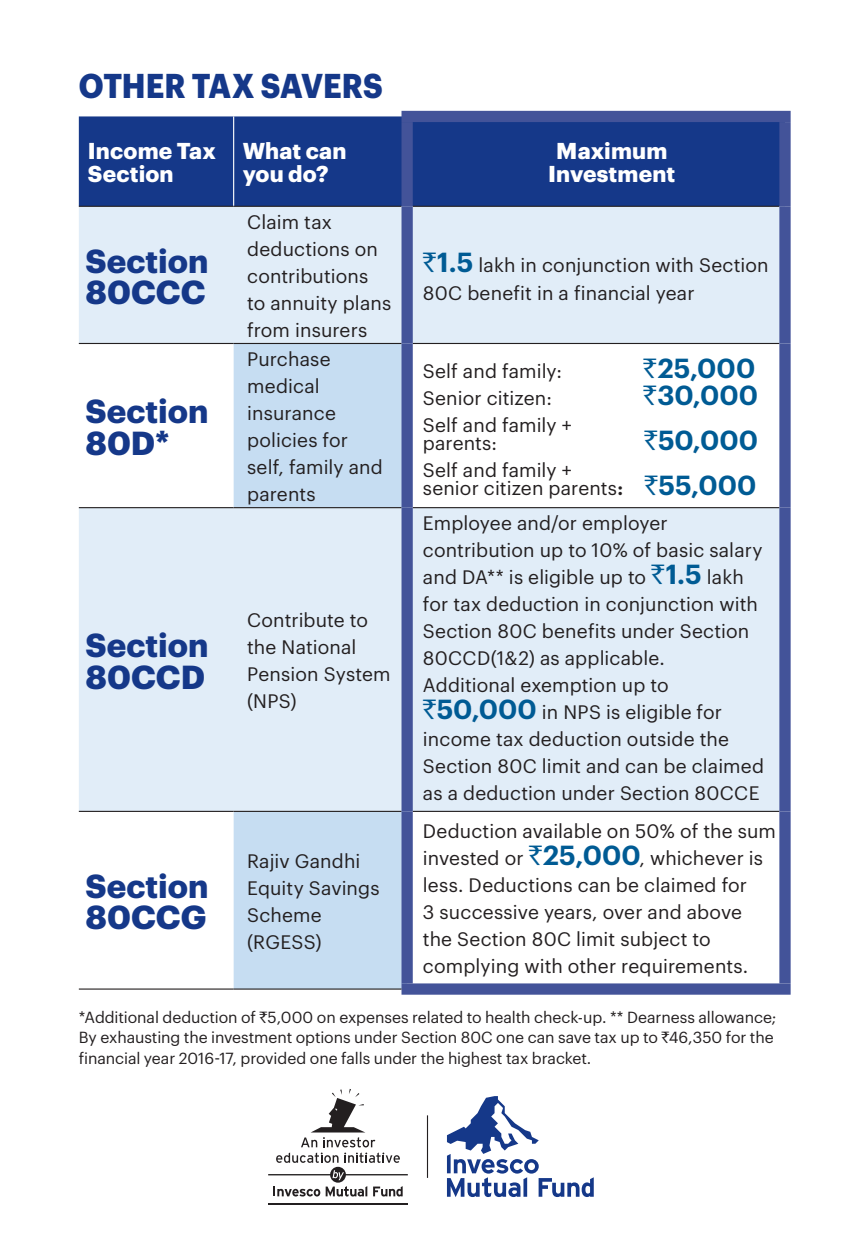
<style>
.page{position:relative;width:862px;height:1244px;background:#fff}
.page>*{position:absolute;margin:0;border:0;box-sizing:border-box;transform-origin:0 0}
.t1{font:700 33.75px "Graphik";color:#153889;scale:.9 1}
.t2{font:700 32.62px/31.5px "Graphik";color:#153889}
.t3{font:600 27px "Graphik";letter-spacing:.005em;color:#005b94}
.t4{font:700 22.5px/22.5px "Graphik";letter-spacing:.01em;color:#fff}
.t5{font:19.12px/27px "Graphik";letter-spacing:.01em;color:#231f20}
.t6{font:15.75px/20.2px "Graphik";letter-spacing:-.005em;color:#231f20}
.s1{font-family:"Rupee Foradian";font-size:27px;color:#005b94}
.s2{font-weight:600;font-size:27px;color:#005b94}
.s3{font-family:"Rupee Foradian";font-weight:400}
.s4{font-weight:600}
.s5{font-family:"Rupee Foradian"}
</style>
<div class="page">
<div style="left:79px;top:116px;width:699px;height:90px;background:#153889"></div>
<svg style="left:79px;top:207px;width:699px;height:604px;fill:#e1edf8"></svg>
<svg style="left:233px;top:344px;width:168px;height:644px;background:#d2e4f4"></svg>
<hr style="left:79px;top:507px;width:154px;height:1px;background:#231f20">
<hr style="left:233px;top:507px;width:168px;height:1px;background:#231f20">
<hr style="left:412px;top:507px;width:366px;height:1px;background:#231f20">
<hr style="left:79px;top:811px;width:154px;height:1px;background:#231f20">
<hr style="left:233px;top:811px;width:168px;height:1px;background:#231f20">
<hr style="left:412px;top:811px;width:366px;height:1px;background:#231f20">
<hr style="left:79px;top:988px;width:154px;height:1px;background:#231f20">
<hr style="left:79px;top:206px;width:154px;height:1px;background:#231f20">
<hr style="left:233px;top:206px;width:168px;height:1px;background:#231f20">
<hr style="left:412px;top:206px;width:366px;height:1px;background:#231f20">
<hr style="left:79px;top:343px;width:154px;height:1px;background:#231f20">
<hr style="left:233px;top:343px;width:168px;height:1px;background:#231f20">
<hr style="left:412px;top:343px;width:366px;height:1px;background:#231f20">
<hr style="left:233px;top:116px;width:1px;height:90px;background:#fff">
<div style="left:401px;top:111px;width:389px;height:11px;background:#435399"></div>
<div style="left:401px;top:122px;width:11px;height:84px;background:#435399"></div>
<div style="left:778px;top:122px;width:12px;height:84px;background:#435399"></div>
<div style="left:401px;top:206px;width:11px;height:137px;background:#435399"></div>
<div style="left:778px;top:206px;width:12px;height:137px;background:#435399"></div>
<div style="left:401px;top:343px;width:11px;height:165px;background:#435399"></div>
<div style="left:778px;top:343px;width:12px;height:165px;background:#435399"></div>
<div style="left:401px;top:508px;width:11px;height:303px;background:#435399"></div>
<div style="left:778px;top:508px;width:12px;height:303px;background:#435399"></div>
<div style="left:401px;top:811px;width:11px;height:172px;background:#435399"></div>
<div style="left:778px;top:811px;width:12px;height:172px;background:#435399"></div>
<div style="left:401px;top:983px;width:389px;height:11px;background:#435399"></div>
<hr style="left:233px;top:988px;width:168px;height:1px;background:#231f20">
<svg style="left:447px;top:1096px;width:146px;height:101px"></svg>
<hr style="left:268px;top:1203px;width:139px;height:1px;background:#231f20">
<svg style="left:268px;top:1089px;width:139px;height:107px"></svg>
<hr style="left:426px;top:1115px;width:2px;height:63px;background:#231f20">
<h1 class="t1" style="left:79px;top:59px;width:339px">Other tax SaverS</h1>
<p class="t4" style="left:88px;top:138px;width:129px">income tax<br>Section</p>
<p class="t4" style="left:242px;top:138px;width:105px">What can you do?</p>
<p class="t4" style="left:548px;top:138px;width:129px;text-align:center">Maximum investment</p>
<h2 class="t2" style="left:85px;top:242px;width:124px">Section<br>80CCC</h2>
<h2 class="t2" style="left:85px;top:393px;width:124px">Section<br>80D*</h2>
<h2 class="t2" style="left:85px;top:627px;width:124px">Section<br>80CCD</h2>
<h2 class="t2" style="left:85px;top:867px;width:124px">Section<br>80CCg</h2>
<p class="t5" style="left:247px;top:207px;width:146px">Claim tax deductions on contributions to annuity plans from insurers</p>
<p class="t5" style="left:247px;top:344px;width:137px">Purchase medical insurance policies for self, family and parents</p>
<p class="t5" style="left:247px;top:605px;width:145px">Contribute to the National<br>Pension System (NPS)</p>
<p class="t5" style="left:247px;top:845px;width:134px">Rajiv Gandhi<br>Equity Savings<br>Scheme (RGESS)</p>
<p class="t5" style="left:422px;top:250px;width:347px"><span class="s1">`</span><span class="s2">1.5</span> lakh in conjunction with Section<br>80C benefit in a financial year</p>
<p class="t5" style="left:422px;top:356px;width:141px">Self and family:</p>
<h3 class="t3" style="left:643px;top:348px;width:113px"><span class="s3">`</span>25,000</h3>
<p class="t5" style="left:422px;top:383px;width:130px">Senior citizen:</p>
<h3 class="t3" style="left:643px;top:375px;width:116px"><span class="s3">`</span>30,000</h3>
<p class="t5" style="left:422px;top:415px;width:150px;line-height:18px">Self and family + parents:</p>
<h3 class="t3" style="left:643px;top:420px;width:115px"><span class="s3">`</span>50,000</h3>
<p class="t5" style="left:422px;top:460px;width:335px;line-height:18px">Self and family +<br>senior citizen parents<span class="s4">:</span> <span class="s1">`</span><span class="s2">55,000</span></p>
<p class="t5" style="left:422px;top:508px;width:342px">Employee and/or employer contribution up to 10% of basic salary and DA** is eligible up to <span class="s1">`</span><span class="s2">1.5</span> lakh for tax deduction in conjunction with<br>Section 80C benefits under Section<br>80CCD(1&amp;2) as applicable.<br>Additional exemption up to <span class="s1">`</span><span class="s2">50,000</span> in NPS is eligible for income tax deduction outside the<br>Section 80C limit and can be claimed as a deduction under Section 80CCE</p>
<p class="t5" style="left:422px;top:816px;width:354px">Deduction available on 50% of the sum invested or <span class="s1">`</span><span class="s2">25,000</span>, whichever is less. Deductions can be claimed for<br>3 successive years, over and above the Section 80C limit subject to complying with other requirements.</p>
<p class="t6" style="left:79px;top:1006px;width:698px">*Additional deduction of <span class="s5">`</span>5,000 on expenses related to health check-up. ** Dearness allowance;<br>By exhausting the investment options under Section 80C one can save tax up to <span class="s5">`</span>46,350 for the financial year 2016-17, provided one falls under the highest tax bracket.</p>
</div>
